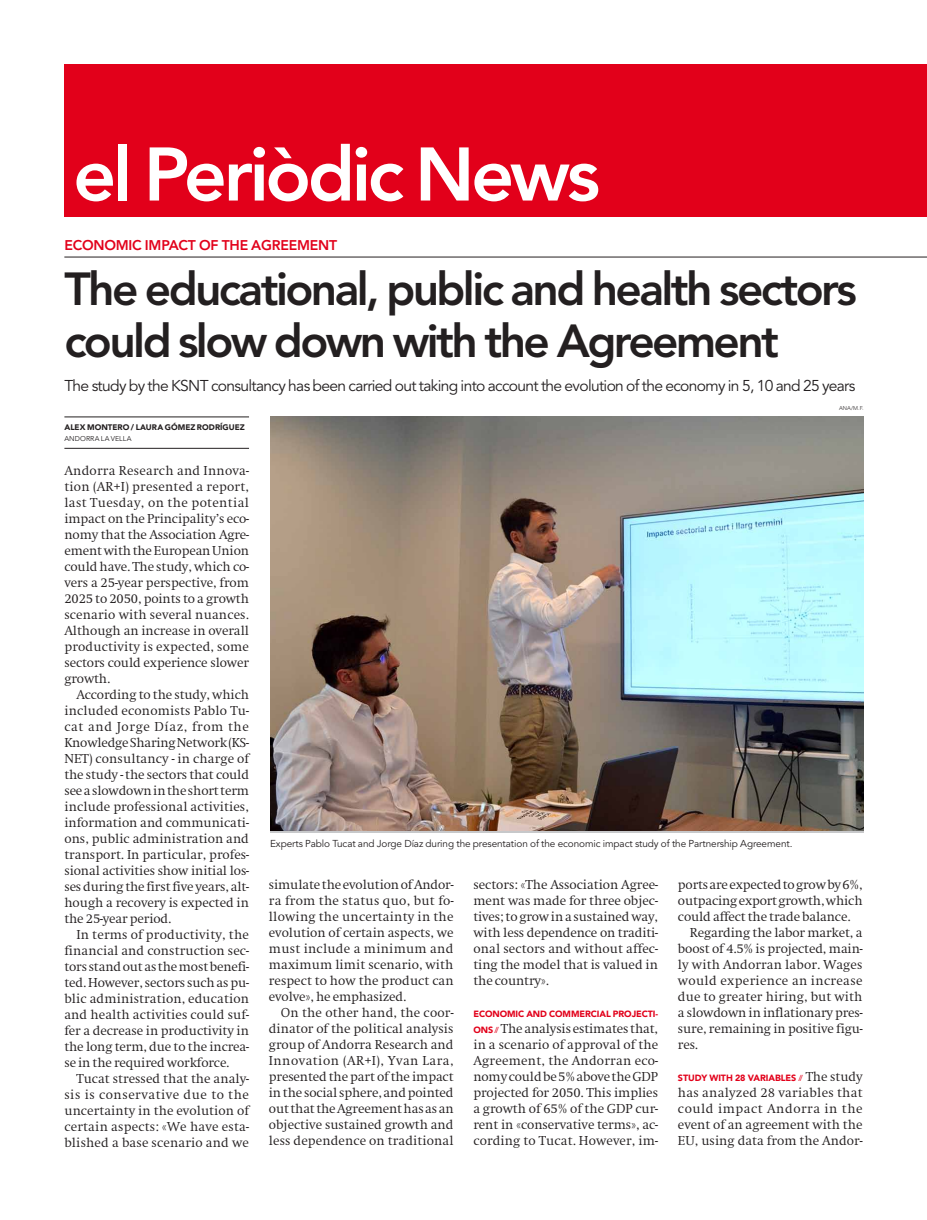
<style>
.page{position:relative;width:927px;height:1220px;background:#fff}
.page>*{position:absolute;margin:0;border:0;box-sizing:border-box;transform-origin:0 0}
.t1{font:800 75px "Avenir LT Std";letter-spacing:-.045em;color:#fff}
.t2{font:800 46px/52px "Avenir LT Std";letter-spacing:-.055em;color:#231f20}
.t3{font:15.6px "Avenir LT Std";letter-spacing:-.045em;color:#231f20}
.t4{font:800 14px "Avenir LT Std";letter-spacing:-.015em;color:#e2001a}
.t5{font:300 12.5px/16px "Swift ND Std";letter-spacing:-.005em;color:#231f20;text-align:justify}
.t6{font:300 12.5px "Swift ND Std";letter-spacing:.025em;color:#231f20}
.t7{font:10px "Avenir LT Std";letter-spacing:-.01em;color:#231f20}
.t8{font:900 9px "Avenir LT Std";letter-spacing:-.01em;color:#e2001a}
.t9{font:900 8px "Avenir LT Std";letter-spacing:.005em;color:#231f20}
.t10{font:7px "Avenir LT Std";letter-spacing:.015em;color:#231f20}
.t11{font:300 5.5px "Avenir LT Std";color:#231f20}
.s1{font-family:"Avenir LT Std";font-weight:900;font-size:9px;color:#e2001a}
.s2{font-family:"Swift ND Std";font-weight:300;font-size:12.5px;color:#231f20}
</style>
<div class="page">
<div style="left:64px;top:64px;width:863px;height:153px;background:#e2001a"></div>
<img style="left:270px;top:416px;width:593px;height:415px">
<hr style="left:64px;top:417px;width:185px;height:1px;background:#231f20">
<hr style="left:64px;top:448px;width:185px;height:1px;background:#231f20">
<hr style="left:64px;top:257px;width:863px;height:1px;background:#231f20">
<h1 class="t1" style="left:73px;top:130px;width:528px">el Periòdic News</h1>
<p class="t4" style="left:64px;top:237px;width:274px">Economic impact of the agreement</p>
<h2 class="t2" style="left:64px;top:263px;width:794px">The educational, public and health sectors could slow down with the Agreement</h2>
<p class="t3" style="left:64px;top:377px;width:792px">The study by the KSNT consultancy has been carried out taking into account the evolution of the economy in 5, 10 and 25 years</p>
<p class="t11" style="left:839px;top:405px;width:26px">ANA/M.F.</p>
<p class="t9" style="left:64px;top:422px;width:182px">ALEX MONTERO / LAURA GÓMEZ RODRÍGUEZ</p>
<p class="t10" style="left:64px;top:434px;width:7px">and</p>
<p class="t10" style="left:80px;top:434px;width:52px">orra la vella</p>
<p class="t5" style="left:64px;top:462px;width:186px">Andorra Research and Innova&shy;tion (AR+I) presented a report, last Tuesday, on the potential impact on the Principality’s eco&shy;nomy that the Association Agre&shy;ement with the European Union could have. The study, which co&shy;vers a 25-year perspective, from 2025 to 2050, points to a growth scenario with several nuances.<br>Although an increase in overall productivity is expected, some sectors could experience slower growth.</p>
<p class="t5" style="left:64px;top:686px;width:186px;text-indent:12px">According to the study, which included economists Pablo Tu&shy;cat and Jorge Díaz, from the Knowledge Sharing Network (KS-NET) consultancy - in charge of the study - the sectors that could see a slowdown in the short term include professional activities, information and communicati&shy;ons, public administration and transport. In particular, profes&shy;sional activities show initial los&shy;ses during the first five years, alt&shy;hough a recovery is expected in the 25-year period.</p>
<p class="t5" style="left:64px;top:926px;width:186px;text-indent:12px">In terms of productivity, the financial and construction sec&shy;tors stand out as the most benefi&shy;ted. However, sectors such as pu&shy;blic administration, education and health activities could suf&shy;fer a decrease in productivity in the long term, due to the increa&shy;se in the required workforce.</p>
<p class="t5" style="left:64px;top:1070px;width:186px;text-indent:12px">Tucat stressed that the analy&shy;sis is conservative due to the uncertainty in the evolution of certain aspects: «We have esta&shy;blished a base scenario and we</p>
<p class="t7" style="left:270px;top:838px;width:524px">Experts Pablo Tucat and Jorge Díaz during the presentation of the economic impact study of the Partnership Agreement.</p>
<p class="t5" style="left:269px;top:877px;width:186px">simulate the evolution of Andor&shy;ra from the status quo, but fo&shy;llowing the uncertainty in the evolution of certain aspects, we must include a minimum and maximum limit scenario, with respect to how the product can evolve», he emphasized.</p>
<p class="t5" style="left:269px;top:1005px;width:186px;text-indent:12px">On the other hand, the coor&shy;dinator of the political analysis group of Andorra Research and Innovation (AR+I), Yvan Lara, presented the part of the impact in the social sphere, and pointed out that the Agreement has as an objective sustained growth and less dependence on traditional</p>
<p class="t5" style="left:473px;top:877px;width:186px">sectors: «The Association Agree&shy;ment was made for three objec&shy;tives; to grow in a sustained way, with less dependence on traditi&shy;onal sectors and without affec&shy;ting the model that is valued in the country».</p>
<p class="t8" style="left:473px;top:1009px;width:186px">ECONOMIC AN D COMM ERCIAL PROJECTI-</p>
<p class="t5" style="left:473px;top:1021px;width:186px"><span class="s1">ONS</span> The analysis estimates that, in a scenario of approval of the Agreement, the Andorran eco&shy;nomy could be 5% above the GDP projected for 2050. This implies a growth of 65% of the GDP cur&shy;rent in «conservative terms», ac&shy;cording to Tucat. However, im-</p>
<p class="t5" style="left:678px;top:877px;width:186px">ports are expected to grow by 6%,</p>
<p class="t5" style="left:678px;top:893px;width:186px">outpacing export growth, which</p>
<p class="t5" style="left:678px;top:909px;width:174px">could affect the trade balance.</p>
<p class="t5" style="left:690px;top:925px;width:174px">Regarding the labor market, a</p>
<p class="t5" style="left:678px;top:941px;width:186px">boost of 4.5% is projected, main-</p>
<p class="t5" style="left:678px;top:957px;width:186px">ly with Andorran labor. Wages</p>
<p class="t6" style="left:678px;top:973px;width:186px">would experience an increase</p>
<p class="t5" style="left:678px;top:989px;width:186px">due to greater hiring, but with</p>
<p class="t5" style="left:678px;top:1005px;width:186px">a slowdown in inflationary pres-</p>
<p class="t5" style="left:678px;top:1021px;width:186px">sure, remaining in positive figu-</p>
<p class="t5" style="left:678px;top:1037px;width:22px">res.</p>
<p class="t8" style="left:678px;top:1073px;width:186px">STUDY WITH 28 VARIABLES <span class="s2">The study</span></p>
<p class="t5" style="left:678px;top:1085px;width:186px">has analyzed 28 variables that could impact Andorra in the event of an agreement with the EU, using data from the Andor-</p>
</div>
